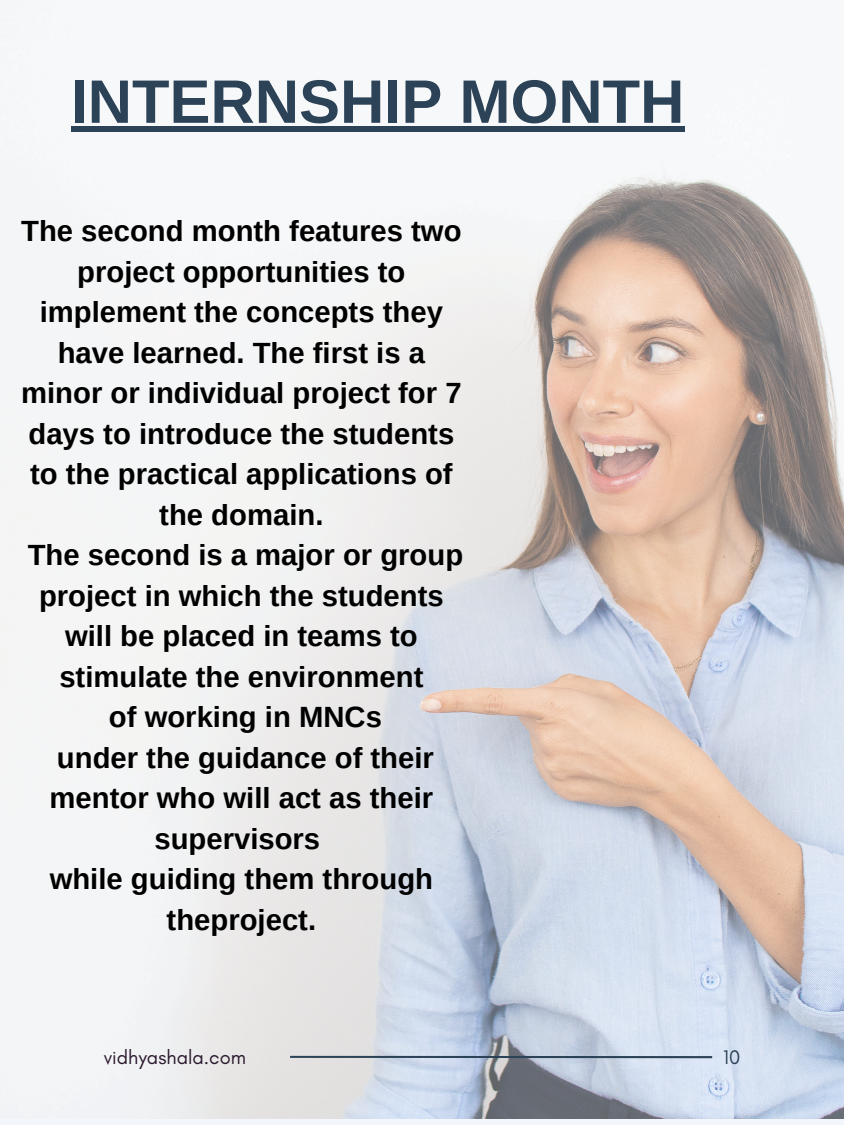
<style>
.page{position:relative;width:844px;height:1125px;background:#fff}
.page>*{position:absolute;margin:0;border:0;box-sizing:border-box;transform-origin:0 0}
.t1{font:700 61.35px "Arimo";color:#2b4257}
.t2{font:700 29.25px/40.5px "Arimo";color:#000;text-align:center}
.t3{font:20.02px "Glacial Indifference";color:#2b192e}
.t4{font:20.02px "Glacial Indifference";color:#2b4257}
</style>
<div class="page">
<img style="left:0;top:0;width:844px;height:1118px">
<hr style="left:290px;top:1056px;width:422px;height:2px;background:#2b4257">
<div style="left:71px;top:126px;width:613px;height:6px;background:#2b4257"></div>
<h2 class="t1" style="left:71px;top:67px;width:615px">INTERNSHIP MONTH</h2>
<p class="t2" style="left:21px;top:211px;width:443px">The second month features two project opportunities to implement the concepts they have learned. The first is a minor or individual project for 7 days to introduce the students to the practical applications of the domain.<br>The second is a major or group project in which the students will be placed in teams to stimulate the environment<br>of working in MNCs<br>under the guidance of their mentor who will act as their supervisors<br>while guiding them through theproject.</p>
<p class="t3" style="left:104px;top:1045px;width:144px">vidhyashala.com</p>
<h1 class="t4" style="left:723px;top:1045px;width:18px">10</h1>
</div>
